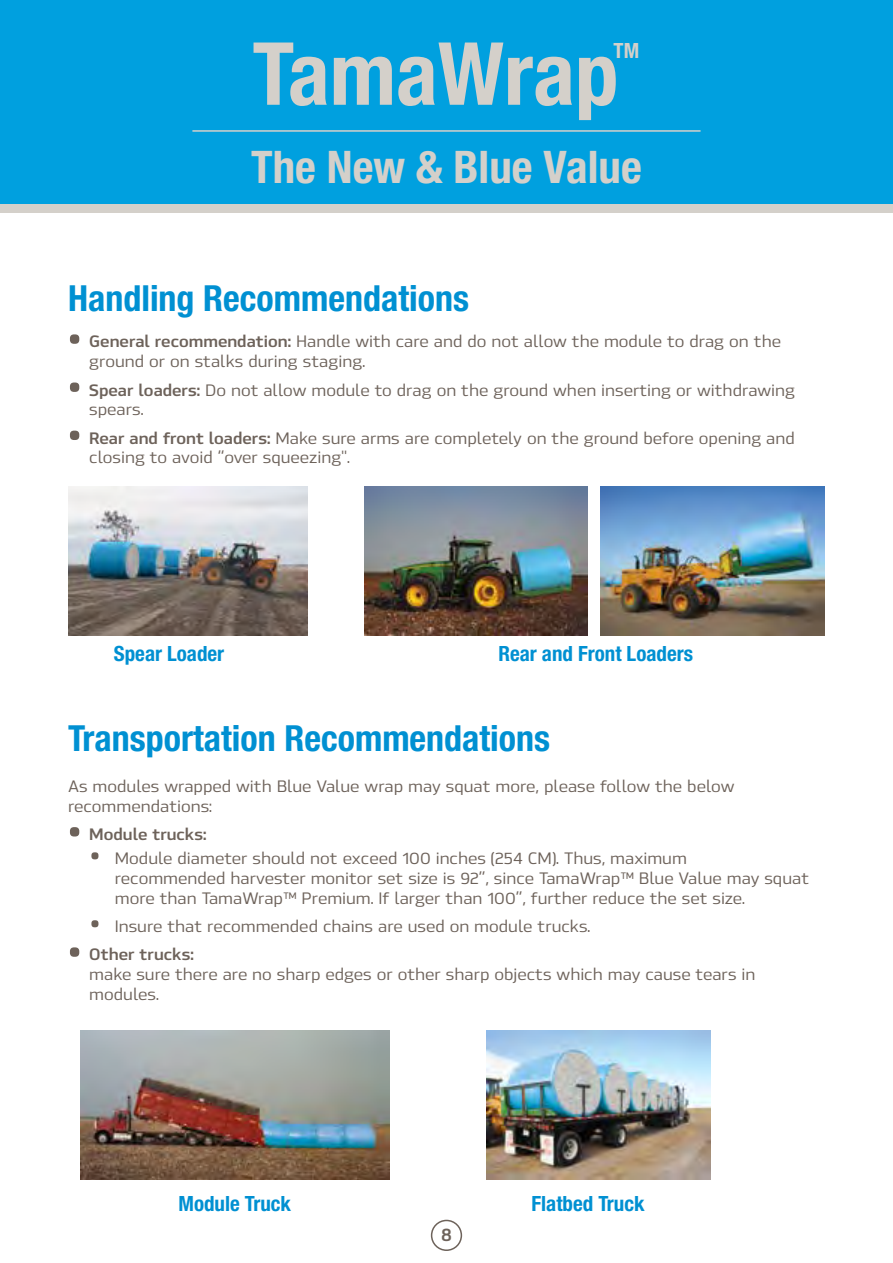
<style>
.page{position:relative;width:893px;height:1263px;background:#fff}
.page>*{position:absolute;margin:0;border:0;box-sizing:border-box;transform-origin:0 0}
.t1{font:700 condensed 45px "Helvetica Neue LT Pro";color:#d4d0ca}
.t2{font:700 condensed 36px "Helvetica Neue LT Pro";color:#0090d2}
.t3{font:700 condensed 21px "Helvetica Neue LT Pro";color:#0090d2}
.t4{font:700 condensed 21px "Helvetica Neue LT Pro";color:#d4d0ca}
.t5{font:700 18px "Hackman";color:#6d625a}
.t6{font:500 16.5px/19.8px "Hackman";color:#6d625a}
.t7{font:700 16.5px "Hackman";color:#6d625a}
.s1{font-weight:700;font-size:51px}
.s2{font-weight:700}
.s3{font-size:51px}
</style>
<div class="page">
<div style="left:0;top:0;width:893px;height:213px;background:#00a0df"></div>
<div style="left:0;top:204px;width:893px;height:9px;background:#d4d0ca"></div>
<svg style="left:254px;top:43px;width:73px;height:63px"></svg>
<svg style="left:334px;top:57px;width:58px;height:48px"></svg>
<svg style="left:398px;top:43px;width:174px;height:63px"></svg>
<svg style="left:579px;top:57px;width:37px;height:63px"></svg>
<hr style="left:192px;top:130px;width:509px;height:2px;background:#d4d0ca">
<div style="left:431px;top:1220px;width:31px;height:31px;border:2px solid #6d625a;border-radius:50%"></div>
<img style="left:364px;top:487px;width:224px;height:148px">
<img style="left:80px;top:1030px;width:309px;height:149px">
<img style="left:487px;top:1030px;width:224px;height:149px">
<img style="left:600px;top:487px;width:224px;height:148px">
<img style="left:69px;top:487px;width:238px;height:148px">
<p class="t4" style="left:614px;top:37px;width:27px">TM</p>
<h1 class="t1" style="left:251px;top:140px;width:392px">The New &amp; Blue Value</h1>
<h2 class="t2" style="left:68px;top:276px;width:403px">Handling Recommendations</h2>
<p class="t6" style="left:89px;top:331px;width:693px;text-indent:-21px"><span class="s1">•</span> <span class="s2">General recommendation:</span> Handle with care and do not allow the module to drag on the ground or on stalks during staging.</p>
<p class="t6" style="left:89px;top:379px;width:707px;text-indent:-21px"><span class="s1">•</span> <span class="s2">Spear loaders:</span> Do not allow module to drag on the ground when inserting or withdrawing spears.</p>
<p class="t6" style="left:89px;top:427px;width:707px;text-indent:-21px"><span class="s1">•</span> <span class="s2">Rear and front loaders:</span> Make sure arms are completely on the ground before opening and closing to avoid “over squeezing".</p>
<p class="t3" style="left:114px;top:641px;width:112px">Spear Loader</p>
<p class="t3" style="left:498px;top:641px;width:196px">Rear and Front Loaders</p>
<h2 class="t2" style="left:68px;top:717px;width:484px">Transportation Recommendations</h2>
<p class="t6" style="left:68px;top:775px;width:668px">As modules wrapped with Blue Value wrap may squat more, please follow the below recommendations:</p>
<p class="t7" style="left:68px;top:822px;width:140px"><span class="s3">•</span> Module trucks:</p>
<p class="t6" style="left:115px;top:847px;width:696px;text-indent:-26px"><span class="s3">•</span> Module diameter should not exceed 100 inches (254 CM). Thus, maximum<br>recommended harvester monitor set size is 92”, since TamaWrap™ Blue Value may squat more than TamaWrap™ Premium. If larger than 100”, further reduce the set size.</p>
<p class="t6" style="left:89px;top:915px;width:503px"><span class="s3">•</span> Insure that recommended chains are used on module trucks.</p>
<p class="t6" style="left:89px;top:944px;width:668px;text-indent:-21px"><span class="s1">•</span> <span class="s2">Other trucks:<br></span>make sure there are no sharp edges or other sharp objects which may cause tears in modules.</p>
<p class="t3" style="left:178px;top:1191px;width:114px">Module Truck</p>
<p class="t3" style="left:532px;top:1191px;width:115px">Flatbed Truck</p>
<p class="t5" style="left:441px;top:1221px;width:12px">8</p>
</div>
